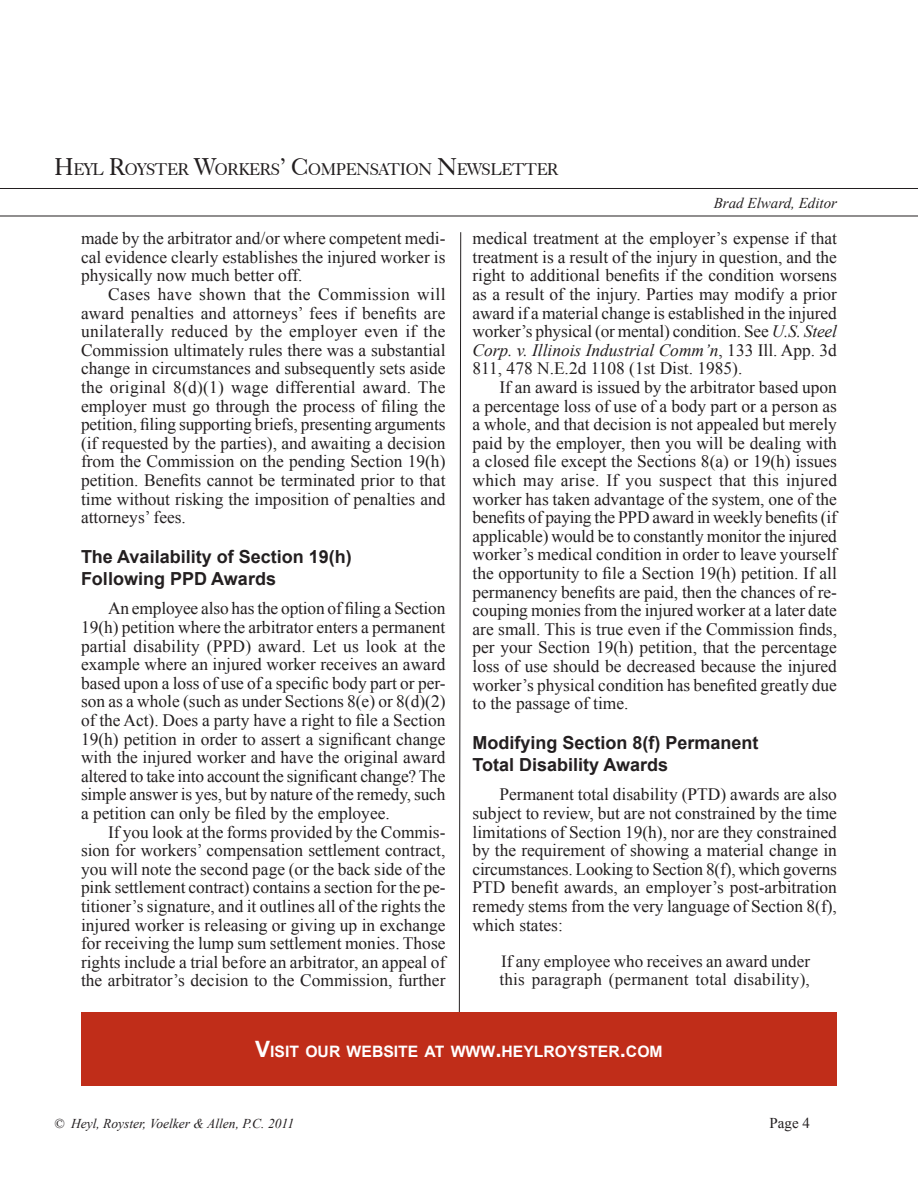
<style>
.page{position:relative;width:918px;height:1188px;background:#fff}
.page>*{position:absolute;margin:0;border:0;box-sizing:border-box;transform-origin:0 0}
.Subheadings{font:700 18px/21.6px "Arial";color:#231f20}
.Text{font:17.4px/18.6px "Times New Roman";color:#231f20;text-align:justify}
.Double_indent{font:17.1px/18px "Times New Roman";letter-spacing:.015em;color:#231f20}
.t1{font:16.8px "Caslon 540 BT";letter-spacing:-.015em;color:#231f20}
.Main_Heading{font:700 15.75px "Arial";color:#fff}
.t2{font:italic 15px "Times New Roman";color:#231f20}
.t3{font:15px "Times New Roman";color:#231f20}
.t4{font:italic 13.5px "Times New Roman";color:#231f20}
.s1{font-size:24px}
.s2{font-style:italic}
.s3{font-size:22.5px}
</style>
<div class="page">
<svg style="left:459px;top:232px;width:2px;height:780px"></svg>
<hr style="left:0;top:216px;width:918px;height:1px;background:#231f20">
<hr style="left:0;top:188px;width:918px;height:1px;background:#231f20">
<div style="left:81px;top:1012px;width:756px;height:74px;background:#c02d19"></div>
<p class="t1" style="left:54px;top:159px;width:505px"><span class="s1">H</span> EYL <span class="s1">R</span>OYSTER <span class="s1">W</span>ORKERS<span class="s1">’ C</span>OMPENSATION <span class="s1">N</span>EWSLETTER</p>
<p class="t2" style="left:714px;top:192px;width:125px">Brad Elward, Editor</p>
<p class="Text" style="left:81px;top:229px;width:366px">made by the arbitrator and/or where competent medi&shy;cal evidence clearly establishes the injured worker is physically now much better off.</p>
<p class="Text" style="left:81px;top:285px;width:366px;text-indent:27px">Cases have shown that the Commission will award penalties and attorneys’ fees if benefits are unilaterally reduced by the employer even if the Commission ultimately rules there was a substantial change in circumstances and subsequently sets aside the original 8(d)(1) wage differential award. The employer must go through the process of filing the petition, filing supporting briefs, presenting arguments (if requested by the parties), and awaiting a decision from the Commission on the pending Section 19(h) petition. Benefits cannot be terminated prior to that time without risking the imposition of penalties and attorneys’ fees.</p>
<p class="Subheadings" style="left:81px;top:547px;width:272px">The Availability of Section 19(h)<br>Following PPD Awards</p>
<p class="Text" style="left:81px;top:599px;width:366px;text-indent:27px">An employee also has the option of filing a Section 19(h) petition where the arbitrator enters a permanent partial disability (PPD) award. Let us look at the example where an injured worker receives an award based upon a loss of use of a specific body part or per&shy;son as a whole (such as under Sections 8(e) or 8(d)(2) of the Act). Does a party have a right to file a Section 19(h) petition in order to assert a significant change with the injured worker and have the original award altered to take into account the significant change? The simple answer is yes, but by nature of the remedy, such a petition can only be filed by the employee.</p>
<p class="Text" style="left:81px;top:822px;width:366px;text-indent:27px">If you look at the forms provided by the Commis&shy;sion for workers’ compensation settlement contract, you will note the second page (or the back side of the pink settlement contract) contains a section for the pe&shy;titioner’s signature, and it outlines all of the rights the injured worker is releasing or giving up in exchange for receiving the lump sum settlement monies. Those rights include a trial before an arbitrator, an appeal of the arbitrator’s decision to the Commission, further</p>
<p class="Text" style="left:472px;top:229px;width:366px">medical treatment at the employer’s expense if that treatment is a result of the injury in question, and the right to additional benefits if the condition worsens as a result of the injury. Parties may modify a prior award if a material change is established in the injured worker’s physical (or mental) condition. See <span class="s2">U.S. Steel Corp. v. Illinois Industrial Comm’n</span>, 133 Ill. App. 3d 811, 478 N.E.2d 1108 (1st Dist. 1985).</p>
<p class="Text" style="left:472px;top:378px;width:366px;text-indent:27px">If an award is issued by the arbitrator based upon a percentage loss of use of a body part or a person as a whole, and that decision is not appealed but merely paid by the employer, then you will be dealing with a closed file except the Sections 8(a) or 19(h) issues which may arise. If you suspect that this injured worker has taken advantage of the system, one of the benefits of paying the PPD award in weekly benefits (if applicable) would be to constantly monitor the injured worker’s medical condition in order to leave yourself the opportunity to file a Section 19(h) petition. If all permanency benefits are paid, then the chances of re&shy;couping monies from the injured worker at a later date are small. This is true even if the Commission finds, per your Section 19(h) petition, that the percentage loss of use should be decreased because the injured worker’s physical condition has benefited greatly due to the passage of time.</p>
<p class="Subheadings" style="left:472px;top:733px;width:288px">Modifying Section 8(f) Permanent<br>Total Disability Awards</p>
<p class="Text" style="left:472px;top:785px;width:366px;text-indent:27px">Permanent total disability (PTD) awards are also subject to review, but are not constrained by the time limitations of Section 19(h), nor are they constrained by the requirement of showing a material change in circumstances. Looking to Section 8(f), which governs PTD benefit awards, an employer’s post-arbitration remedy stems from the very language of Section 8(f), which states:</p>
<p class="Double_indent" style="left:500px;top:952px;width:312px">If any employee who receives an award under this paragraph (permanent total disability),</p>
<p class="Main_Heading" style="left:255px;top:1042px;width:212px"><span class="s3">V</span>ISIT OUR WEBSITE AT WWW</p>
<p class="Main_Heading" style="left:495px;top:1042px;width:167px"><span class="s3">.</span>HEYLROYSTER<span class="s3">.</span>COM</p>
<p class="t4" style="left:54px;top:1114px;width:242px">© Heyl, Royster, Voelker &amp; Allen, P.C. 2011</p>
<p class="t3" style="left:770px;top:1112px;width:42px">Page 4</p>
</div>
